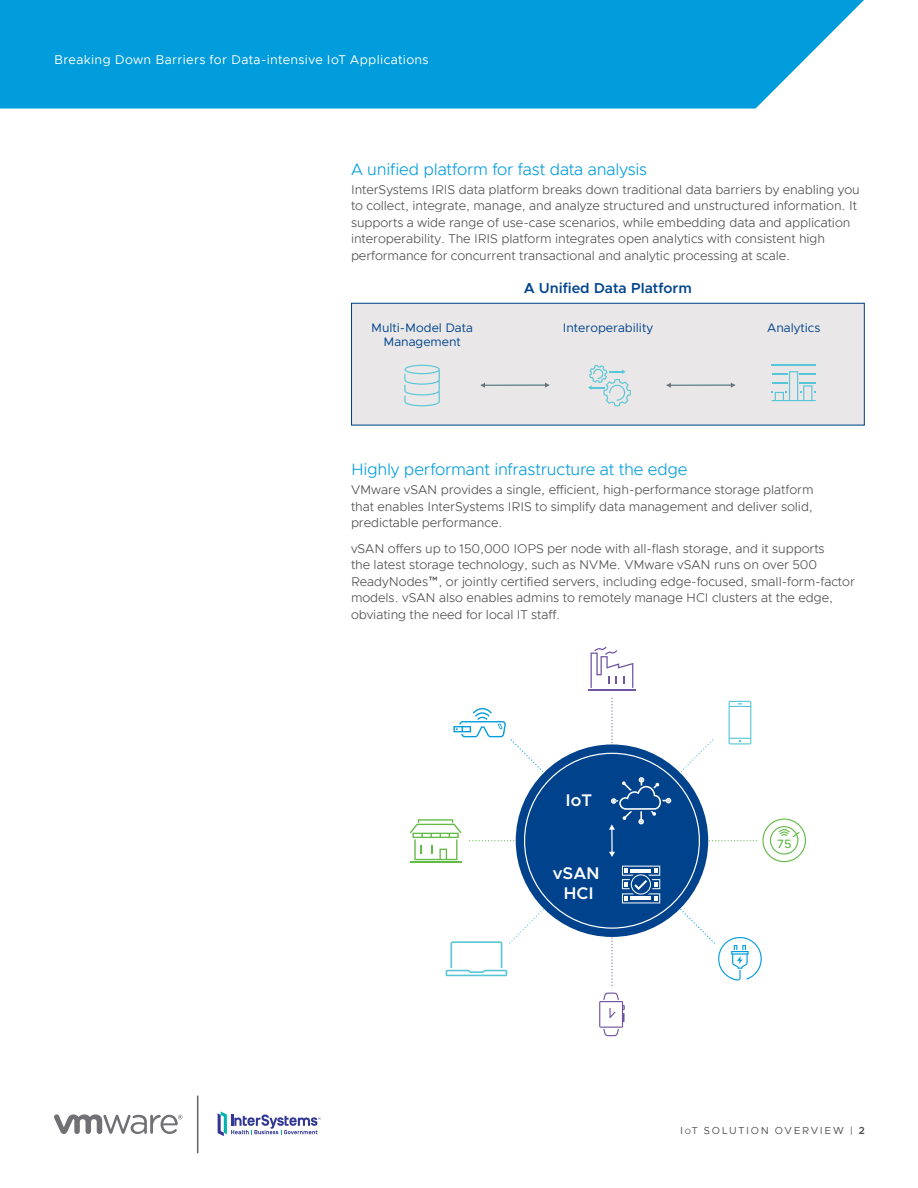
<style>
.page{position:relative;width:918px;height:1188px;background:#fff}
.page>*{position:absolute;margin:0;border:0;box-sizing:border-box;transform-origin:0 0}
.t1{font:600 16.95px/20.4px "Metropolis";color:#fff;text-align:center}
.t2{font:300 16.5px "Metropolis";letter-spacing:-.01em;color:#009cdc}
.t3{font:600 14.4px "Metropolis";color:#00438c}
.t4{font:300 12.75px/16.5px "Metropolis";letter-spacing:-.005em;color:#4d4d4f}
.t5{font:12.75px "Metropolis";letter-spacing:.025em;color:#fff}
.t6{font:12.45px/13.4px "Metropolis";color:#00438c;text-align:center}
.t7{font:10.2px "Metropolis";letter-spacing:.165em;color:#4d4d4f}
.s1{font-size:7.65px}
.s2{font-weight:600}
</style>
<div class="page">
<svg style="left:54px;top:1114px;width:129px;height:20px"></svg>
<hr style="left:197px;top:1096px;width:1px;height:57px;background:#636165">
<svg style="left:218px;top:1111px;width:103px;height:25px"></svg>
<svg style="left:0;top:0;width:864px;height:109px;fill:#009cdc"></svg>
<div style="left:352px;top:303px;width:512px;height:122px;background:#e9e7e7"></div>
<div style="left:351px;top:303px;width:514px;height:123px;border:1px solid #00438c"></div>
<svg style="left:404px;top:365px;width:36px;height:41px"></svg>
<hr style="left:484px;top:385px;width:62px;height:1px;background:#717175">
<svg style="left:481px;top:383px;width:4px;height:5px"></svg>
<svg style="left:545px;top:383px;width:4px;height:5px"></svg>
<hr style="left:670px;top:385px;width:62px;height:1px;background:#717175">
<svg style="left:666px;top:383px;width:5px;height:5px"></svg>
<svg style="left:731px;top:383px;width:4px;height:5px"></svg>
<hr style="left:772px;top:365px;width:44px;height:1px;background:#58c6d8">
<svg style="left:772px;top:371px;width:44px;height:30px"></svg>
<svg style="left:588px;top:365px;width:43px;height:41px"></svg>
<hr style="left:588px;top:689px;width:48px;height:1px;background:#7053a2">
<svg style="left:591px;top:647px;width:42px;height:41px"></svg>
<svg style="left:599px;top:993px;width:26px;height:43px"></svg>
<svg style="left:410px;top:698px;width:396px;height:287px"></svg>
<p class="t5" style="left:54px;top:52px;width:376px">Breaking Down Barriers for Data‑intensive IoT Applications</p>
<p class="t2" style="left:351px;top:159px;width:298px">A unified platform for fast data analysis</p>
<p class="t4" style="left:351px;top:181px;width:510px">InterSystems IRIS data platform breaks down traditional data barriers by enabling you to collect, integrate, manage, and analyze structured and unstructured information. It supports a wide range of use-case scenarios, while embedding data and application interoperability. The IRIS platform integrates open analytics with consistent high performance for concurrent transactional and analytic processing at scale.</p>
<p class="t3" style="left:524px;top:279px;width:170px">A Unified Data Platform</p>
<p class="t6" style="left:371px;top:321px;width:103px">Multi-Model Data<br>Management</p>
<p class="t6" style="left:563px;top:321px;width:92px">Interoperability</p>
<p class="t6" style="left:767px;top:321px;width:54px">Analytics</p>
<p class="t2" style="left:351px;top:459px;width:338px">Highly performant infrastructure at the edge</p>
<p class="t4" style="left:351px;top:481px;width:464px;text-align:justify">VMware vSAN provides a single, efficient, high‑performance storage platform that enables InterSystems IRIS to simplify data management and deliver solid, predictable performance.</p>
<p class="t4" style="left:351px;top:540px;width:505px">vSAN offers up to 150,000 IOPS per node with all‑flash storage, and it supports<br>the latest storage technology, such as NVMe. VMware vSAN runs on over 500<br>ReadyNodes™, or jointly certified servers, including edge‑focused, small‑form‑factor models. vSAN also enables admins to remotely manage HCI clusters at the edge, obviating the need for local IT staff.</p>
<h1 class="t1" style="left:565px;top:789px;width:28px">IoT</h1>
<h1 class="t1" style="left:553px;top:863px;width:49px">vSAN<br>HCI</h1>
<p class="t7" style="left:680px;top:1124px;width:186px">I<span class="s1">o</span>T SOLUTION OVERVIEW | <span class="s2">2</span></p>
</div>
